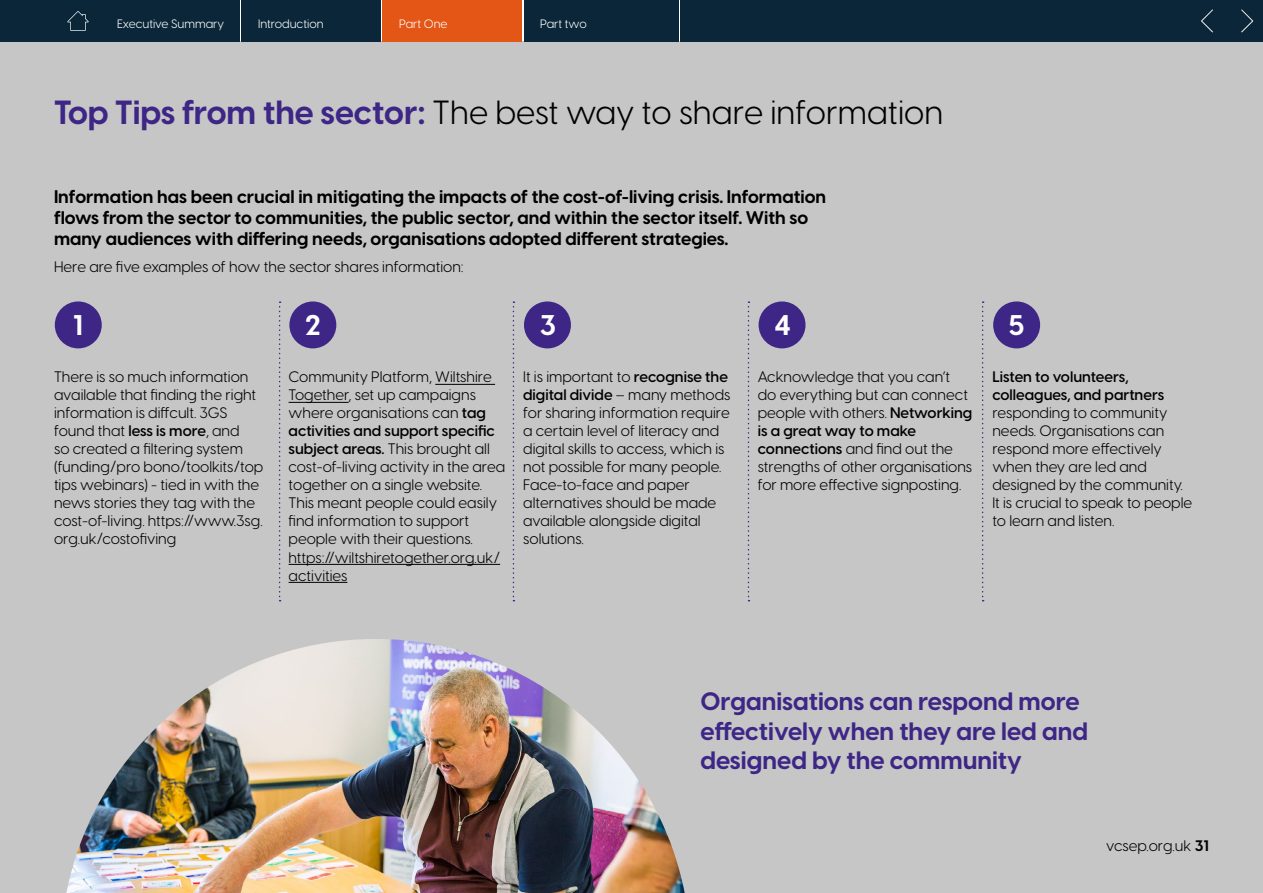
<style>
.page{position:relative;width:1263px;height:893px;background:#fff}
.page>*{position:absolute;margin:0;border:0;box-sizing:border-box;transform-origin:0 0}
.t1{font:33px "Visby CF";color:#000}
.t2{font:700 28.05px "Visby CF";color:#fff}
.t3{font:700 24.75px/29.7px "Visby CF";color:#3e2686}
.t4{font:700 18px/21px "Visby CF";color:#000}
.t5{font:15px/18px "Visby CF";color:#000}
.t6{font:600 15px/18px "Visby CF";color:#000}
.t7{font:12px "Visby CF";color:#fff}
.s1{font-weight:700;color:#3e2686}
.s2{font-weight:600}
.s3{font-weight:700}
</style>
<div class="page">
<div style="left:0;top:42px;width:1263px;height:851px;background:#c6c6c6"></div>
<div style="left:55px;top:301px;width:47px;height:47px;background:#3e2686;border-radius:50%"></div>
<div style="left:289px;top:301px;width:47px;height:47px;background:#3e2686;border-radius:50%"></div>
<div style="left:524px;top:301px;width:47px;height:47px;background:#3e2686;border-radius:50%"></div>
<div style="left:758px;top:301px;width:47px;height:47px;background:#3e2686;border-radius:50%"></div>
<hr style="left:435px;top:384px;width:60px;height:1px;background:#000">
<hr style="left:289px;top:402px;width:60px;height:1px;background:#000">
<hr style="left:289px;top:564px;width:211px;height:1px;background:#000">
<hr style="left:289px;top:582px;width:58px;height:1px;background:#000">
<svg style="left:279px;top:301px;width:2px;height:300px"></svg>
<svg style="left:513px;top:301px;width:1px;height:300px"></svg>
<svg style="left:748px;top:301px;width:1px;height:300px"></svg>
<div style="left:993px;top:301px;width:47px;height:47px;background:#3e2686;border-radius:50%"></div>
<svg style="left:982px;top:301px;width:2px;height:300px"></svg>
<img style="left:66px;top:639px;width:619px;height:254px">
<div style="left:104px;top:0;width:136px;height:42px;background:#0a2638"></div>
<div style="left:0;top:0;width:102px;height:42px;background:#0a2638"></div>
<div style="left:680px;top:0;width:514px;height:42px;background:#0a2638"></div>
<div style="left:524px;top:0;width:154px;height:42px;background:#0a2638"></div>
<div style="left:1189px;top:0;width:36px;height:42px;background:#0a2638"></div>
<div style="left:1227px;top:0;width:36px;height:42px;background:#0a2638"></div>
<svg style="left:1201px;top:9px;width:12px;height:23px"></svg>
<svg style="left:1241px;top:9px;width:12px;height:23px"></svg>
<div style="left:242px;top:0;width:139px;height:42px;background:#0a2638"></div>
<svg style="left:67px;top:11px;width:22px;height:20px"></svg>
<div style="left:383px;top:0;width:139px;height:42px;background:#e45616"></div>
<p class="t7" style="left:117px;top:15px;width:109px">Executive Summary</p>
<p class="t7" style="left:258px;top:15px;width:67px">Introduction</p>
<p class="t7" style="left:424px;top:15px;width:23px">one</p>
<p class="t7" style="left:399px;top:15px;width:50px">Part One</p>
<p class="t7" style="left:540px;top:15px;width:48px">Part two</p>
<p class="t7" style="left:565px;top:15px;width:25px">Two</p>
<h1 class="t1" style="left:54px;top:88px;width:891px"><span class="s1">Top Tips from the sector:</span> The best way to share information</h1>
<p class="t4" style="left:54px;top:185px;width:774px">Information has been crucial in mitigating the impacts of the cost-of-living crisis. Information flows from the sector to communities, the public sector, and within the sector itself. With so many audiences with differing needs, organisations adopted different strategies.</p>
<p class="t5" style="left:54px;top:257px;width:411px">Here are five examples of how the sector shares information:</p>
<h2 class="t2" style="left:73px;top:304px;width:12px">1</h2>
<h2 class="t2" style="left:305px;top:304px;width:17px">2</h2>
<h2 class="t2" style="left:540px;top:304px;width:18px">3</h2>
<h2 class="t2" style="left:774px;top:304px;width:18px">4</h2>
<p class="t5" style="left:54px;top:367px;width:211px">There is so much information available that finding the right information is diffcult. 3GS found that <span class="s2">less is more</span>, and<br>so created a filtering system (funding/pro bono/toolkits/top tips webinars) - tied in with the news stories they tag with the cost-of-living. https://www.3sg. org.uk/costofiving</p>
<p class="t5" style="left:289px;top:367px;width:218px">Community Platform, Wiltshire<br>Together, set up campaigns where organisations can <span class="s2">tag activities and support specific subject areas.</span> This brought all cost-of-living activity in the area together on a single website.<br>This meant people could easily find information to support people with their questions. https://wiltshiretogether.org.uk/ activities</p>
<p class="t5" style="left:523px;top:367px;width:209px">It is important to <span class="s2">recognise the digital divide</span> – many methods for sharing information require a certain level of literacy and digital skills to access, which is not possible for many people.<br>Face-to-face and paper alternatives should be made available alongside digital solutions.</p>
<p class="t5" style="left:758px;top:367px;width:216px">Acknowledge that you can’t do everything but can connect people with others. <span class="s2">Networking is a great way to make connections</span> and find out the strengths of other organisations for more effective signposting.</p>
<h2 class="t2" style="left:1009px;top:304px;width:17px">5</h2>
<p class="t6" style="left:992px;top:367px;width:173px">Listen to volunteers, colleagues, and partners</p>
<p class="t5" style="left:992px;top:403px;width:201px">responding to community needs. Organisations can respond more effectively when they are led and designed by the community.<br>It is crucial to speak to people to learn and listen.</p>
<h3 class="t3" style="left:700px;top:685px;width:389px">Organisations can respond more effectively when they are led and designed by the community</h3>
<p class="t5" style="left:1106px;top:836px;width:104px">vcsep.org.uk <span class="s3">31</span></p>
</div>
